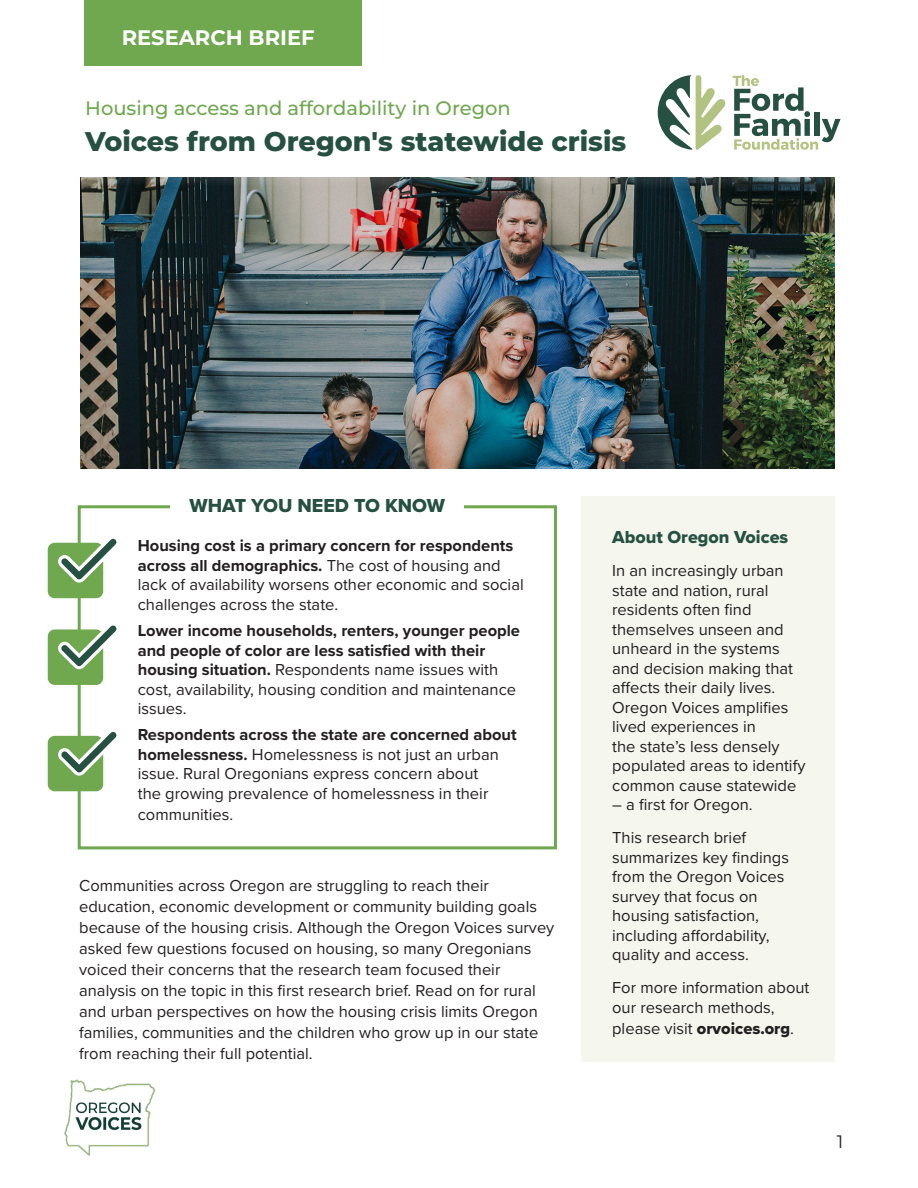
<style>
.page{position:relative;width:918px;height:1188px;background:#fff}
.page>*{position:absolute;margin:0;border:0;box-sizing:border-box;transform-origin:0 0}
.t1{font:800 27px "Montserrat";color:#265142}
.t2{font:700 21px "Montserrat";color:#fff}
.t3{font:500 19.5px "Montserrat";color:#6fa84f}
.H2{font:19.5px "Proxima Nova Extrabld";color:#265142}
.t4{font:18px "Proxima Nova Extrabld";color:#265142}
.t5{font:18px "Montserrat";color:#231f20}
.t6{font:16.5px/19.5px "Proxima Nova";color:#231f20}
.t7{font:700 16.5px/19.5px "Proxima Nova";color:#231f20}
.s1{font-weight:700}
.s2{font-weight:400}
.s3{font-family:"Proxima Nova Extrabld"}
</style>
<div class="page">
<img style="left:64px;top:1079px;width:91px;height:76px">
<img style="left:81px;top:178px;width:754px;height:291px">
<div style="left:581px;top:497px;width:254px;height:565px;background:#f5f7ef"></div>
<div style="left:78px;top:505px;width:479px;height:344px;border:3px solid #6fa84f"></div>
<div style="left:84px;top:0;width:277px;height:66px;background:#6fa84f"></div>
<div style="left:170px;top:496px;width:294px;height:30px;background:#fff"></div>
<svg style="left:48px;top:538px;width:69px;height:60px"></svg>
<svg style="left:48px;top:625px;width:69px;height:60px"></svg>
<svg style="left:48px;top:732px;width:69px;height:59px"></svg>
<svg style="left:733px;top:75px;width:108px;height:75px"></svg>
<svg style="left:658px;top:75px;width:68px;height:75px"></svg>
<h2 class="t2" style="left:122px;top:23px;width:194px">RESEARCH BRIEF</h2>
<h2 class="t3" style="left:85px;top:95px;width:427px">Housing access and affordability in Oregon</h2>
<p class="t1" style="left:85px;top:123px;width:543px">Voices from Oregon's statewide crisis</p>
<h3 class="H2" style="left:190px;top:491px;width:257px">WHAT YOU NEED TO KNOW</h3>
<p class="t6" style="left:138px;top:535px;width:387px"><span class="s1">Housing cost is a primary concern for respondents across all demographics.</span> The cost of housing and lack of availability worsens other economic and social challenges across the state.</p>
<p class="t7" style="left:138px;top:620px;width:384px">Lower income households, renters, younger people and people of color are less satisfied with their housing situation. <span class="s2">Respondents name issues with cost, availability, housing condition and maintenance issues.</span></p>
<p class="t6" style="left:138px;top:724px;width:380px"><span class="s1">Respondents across the state are concerned about homelessness.</span> Homelessness is not just an urban issue. Rural Oregonians express concern about<br>the growing prevalence of homelessness in their</p>
<p class="t6" style="left:138px;top:804px;width:97px">communities.</p>
<p class="t6" style="left:79px;top:875px;width:477px;line-height:21px">Communities across Oregon are struggling to reach their education, economic development or community building goals because of the housing crisis. Although the Oregon Voices survey asked few questions focused on housing, so many Oregonians voiced their concerns that the research team focused their analysis on the topic in this first research brief. Read on for rural and urban perspectives on how the housing crisis limits Oregon families, communities and the children who grow up in our state from reaching their full potential.</p>
<p class="t4" style="left:612px;top:524px;width:178px">About Oregon Voices</p>
<p class="t6" style="left:612px;top:561px;width:195px">In an increasingly urban state and nation, rural residents often find themselves unseen and unheard in the systems and decision making that affects their daily lives.<br>Oregon Voices amplifies lived experiences in<br>the state’s less densely populated areas to identify common cause statewide</p>
<p class="t6" style="left:612px;top:795px;width:142px">– a first for Oregon.</p>
<p class="t6" style="left:612px;top:828px;width:178px">This research brief summarizes key findings from the Oregon Voices survey that focus on housing satisfaction, including affordability, quality and access.</p>
<p class="t6" style="left:612px;top:978px;width:199px">For more information about our research methods,</p>
<p class="t6" style="left:612px;top:1018px;width:183px">please visit <span class="s3">orvoices.org</span>.</p>
<p class="t5" style="left:837px;top:1130px;width:8px">1</p>
</div>
